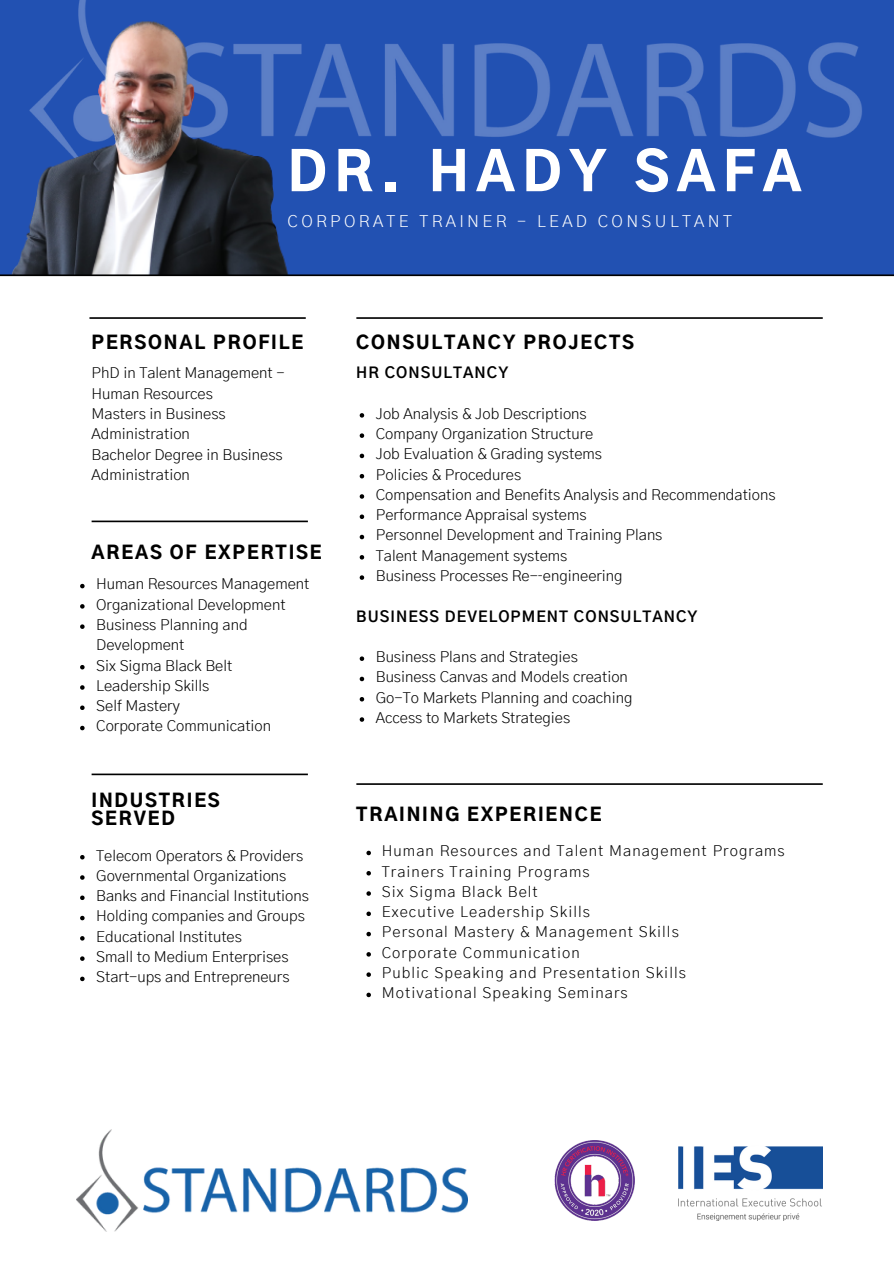
<style>
.page{position:relative;width:894px;height:1264px;background:#fff}
.page>*{position:absolute;margin:0;border:0;box-sizing:border-box;transform-origin:0 0}
.t1{font:900 52.95px "Gothic A1";letter-spacing:.14em;color:#fff}
.t2{font:900 18px/18px "Gothic A1";letter-spacing:.1em;color:#000}
.t3{font:300 16.5px "Gothic A1";letter-spacing:.205em;color:#fff}
.t4{font:300 15px/20.2px "Gothic A1";color:#000}
.t5{font:300 15px "Gothic A1";letter-spacing:.07em;color:#000}
.t6{font:700 15px "Gothic A1";letter-spacing:.07em;color:#000}
</style>
<div class="page">
<img style="left:0;top:0;width:886px;height:418px">
<img style="left:0;top:0;width:302px;height:274px">
<svg style="left:356px;top:317px;width:466px;height:2px"></svg>
<svg style="left:0;top:274px;width:893px;height:2px;background:#0a1121"></svg>
<svg style="left:89px;top:317px;width:217px;height:2px"></svg>
<svg style="left:92px;top:773px;width:216px;height:2px"></svg>
<svg style="left:92px;top:520px;width:216px;height:2px"></svg>
<svg style="left:356px;top:783px;width:466px;height:2px"></svg>
<svg style="left:359px;top:413px;width:5px;height:4px"></svg>
<svg style="left:359px;top:433px;width:5px;height:5px"></svg>
<svg style="left:359px;top:453px;width:5px;height:5px"></svg>
<svg style="left:359px;top:474px;width:5px;height:4px"></svg>
<svg style="left:359px;top:494px;width:5px;height:4px"></svg>
<svg style="left:359px;top:514px;width:5px;height:5px"></svg>
<svg style="left:359px;top:535px;width:5px;height:4px"></svg>
<svg style="left:359px;top:555px;width:5px;height:4px"></svg>
<svg style="left:359px;top:575px;width:5px;height:5px"></svg>
<svg style="left:359px;top:656px;width:5px;height:5px"></svg>
<svg style="left:359px;top:676px;width:5px;height:5px"></svg>
<svg style="left:359px;top:697px;width:5px;height:4px"></svg>
<svg style="left:359px;top:717px;width:5px;height:4px"></svg>
<svg style="left:366px;top:850px;width:5px;height:5px"></svg>
<svg style="left:366px;top:871px;width:5px;height:4px"></svg>
<svg style="left:366px;top:891px;width:5px;height:4px"></svg>
<svg style="left:366px;top:911px;width:5px;height:5px"></svg>
<svg style="left:366px;top:931px;width:5px;height:5px"></svg>
<svg style="left:366px;top:952px;width:5px;height:4px"></svg>
<svg style="left:366px;top:972px;width:5px;height:4px"></svg>
<svg style="left:366px;top:992px;width:5px;height:5px"></svg>
<svg style="left:80px;top:584px;width:5px;height:4px"></svg>
<svg style="left:80px;top:604px;width:5px;height:4px"></svg>
<svg style="left:80px;top:624px;width:5px;height:5px"></svg>
<svg style="left:80px;top:665px;width:5px;height:4px"></svg>
<svg style="left:80px;top:685px;width:5px;height:4px"></svg>
<svg style="left:80px;top:705px;width:5px;height:5px"></svg>
<svg style="left:80px;top:725px;width:5px;height:5px"></svg>
<svg style="left:80px;top:855px;width:5px;height:4px"></svg>
<svg style="left:80px;top:875px;width:5px;height:4px"></svg>
<svg style="left:80px;top:895px;width:5px;height:5px"></svg>
<svg style="left:80px;top:915px;width:5px;height:5px"></svg>
<svg style="left:80px;top:936px;width:5px;height:4px"></svg>
<svg style="left:80px;top:956px;width:5px;height:4px"></svg>
<svg style="left:80px;top:976px;width:5px;height:5px"></svg>
<img style="left:678px;top:1146px;width:144px;height:74px">
<img style="left:554px;top:1140px;width:79px;height:80px">
<img style="left:77px;top:1129px;width:390px;height:102px">
<p class="t1" style="left:287px;top:149px;width:515px">DR. HADY SAFA</p>
<p class="t3" style="left:287px;top:214px;width:445px">CORPORATE TRAINER - LEAD CONSULTANT</p>
<p class="t2" style="left:91px;top:335px;width:213px">PERSONAL PROFILE</p>
<p class="t4" style="left:91px;top:364px;width:194px">PhD in Talent Management -<br>Human Resources</p>
<p class="t4" style="left:91px;top:404px;width:136px">Masters in Business<br>Administration</p>
<p class="t4" style="left:91px;top:445px;width:193px">Bachelor Degree in Business<br>Administration</p>
<p class="t2" style="left:91px;top:544px;width:231px">AREAS OF EXPERTISE</p>
<p class="t4" style="left:96px;top:575px;width:215px">Human Resources Management</p>
<p class="t4" style="left:96px;top:595px;width:191px">Organizational Development</p>
<p class="t4" style="left:96px;top:615px;width:153px">Business Planning and<br>Development</p>
<p class="t4" style="left:96px;top:656px;width:137px">Six Sigma Black Belt</p>
<p class="t4" style="left:96px;top:676px;width:115px">Leadership Skills</p>
<p class="t4" style="left:96px;top:696px;width:85px">Self Mastery</p>
<p class="t4" style="left:96px;top:716px;width:176px">Corporate Communication</p>
<p class="t2" style="left:91px;top:793px;width:130px">INDUSTRIES<br>SERVED</p>
<p class="t4" style="left:96px;top:846px;width:208px">Telecom Operators &amp; Providers</p>
<p class="t4" style="left:96px;top:866px;width:192px">Governmental Organizations</p>
<p class="t4" style="left:96px;top:886px;width:214px">Banks and Financial Institutions</p>
<p class="t4" style="left:96px;top:906px;width:210px">Holding companies and Groups</p>
<p class="t4" style="left:96px;top:927px;width:147px">Educational Institutes</p>
<p class="t4" style="left:96px;top:947px;width:194px">Small to Medium Enterprises</p>
<p class="t4" style="left:96px;top:967px;width:195px">Start-ups and Entrepreneurs</p>
<p class="t2" style="left:356px;top:335px;width:279px">CONSULTANCY PROJECTS</p>
<p class="t6" style="left:356px;top:366px;width:153px">HR CONSULTANCY</p>
<p class="t4" style="left:376px;top:404px;width:212px">Job Analysis &amp; Job Descriptions</p>
<p class="t4" style="left:376px;top:424px;width:219px">Company Organization Structure</p>
<p class="t4" style="left:376px;top:444px;width:228px">Job Evaluation &amp; Grading systems</p>
<p class="t4" style="left:376px;top:465px;width:147px">Policies &amp; Procedures</p>
<p class="t4" style="left:376px;top:485px;width:401px">Compensation and Benefits Analysis and Recommendations</p>
<p class="t4" style="left:376px;top:505px;width:212px">Performance Appraisal systems</p>
<p class="t4" style="left:376px;top:526px;width:288px">Personnel Development and Training Plans</p>
<p class="t4" style="left:376px;top:546px;width:193px">Talent Management systems</p>
<p class="t4" style="left:376px;top:566px;width:248px">Business Processes Re-‐engineering</p>
<p class="t6" style="left:356px;top:609px;width:342px">BUSINESS DEVELOPMENT CONSULTANCY</p>
<p class="t4" style="left:376px;top:647px;width:203px">Business Plans and Strategies</p>
<p class="t4" style="left:376px;top:667px;width:253px">Business Canvas and Models creation</p>
<p class="t4" style="left:376px;top:688px;width:258px">Go-To Markets Planning and coaching</p>
<p class="t4" style="left:376px;top:708px;width:196px">Access to Markets Strategies</p>
<p class="t2" style="left:356px;top:806px;width:246px">TRAINING EXPERIENCE</p>
<p class="t5" style="left:382px;top:844px;width:404px">Human Resources and Talent Management Programs</p>
<p class="t5" style="left:382px;top:864px;width:209px">Trainers Training Programs</p>
<p class="t5" style="left:382px;top:885px;width:157px">Six Sigma Black Belt</p>
<p class="t5" style="left:382px;top:905px;width:210px">Executive Leadership Skills</p>
<p class="t5" style="left:382px;top:925px;width:298px">Personal Mastery &amp; Management Skills</p>
<p class="t5" style="left:382px;top:945px;width:199px">Corporate Communication</p>
<p class="t5" style="left:382px;top:966px;width:305px">Public Speaking and Presentation Skills</p>
<p class="t5" style="left:382px;top:986px;width:247px">Motivational Speaking Seminars</p>
</div>
